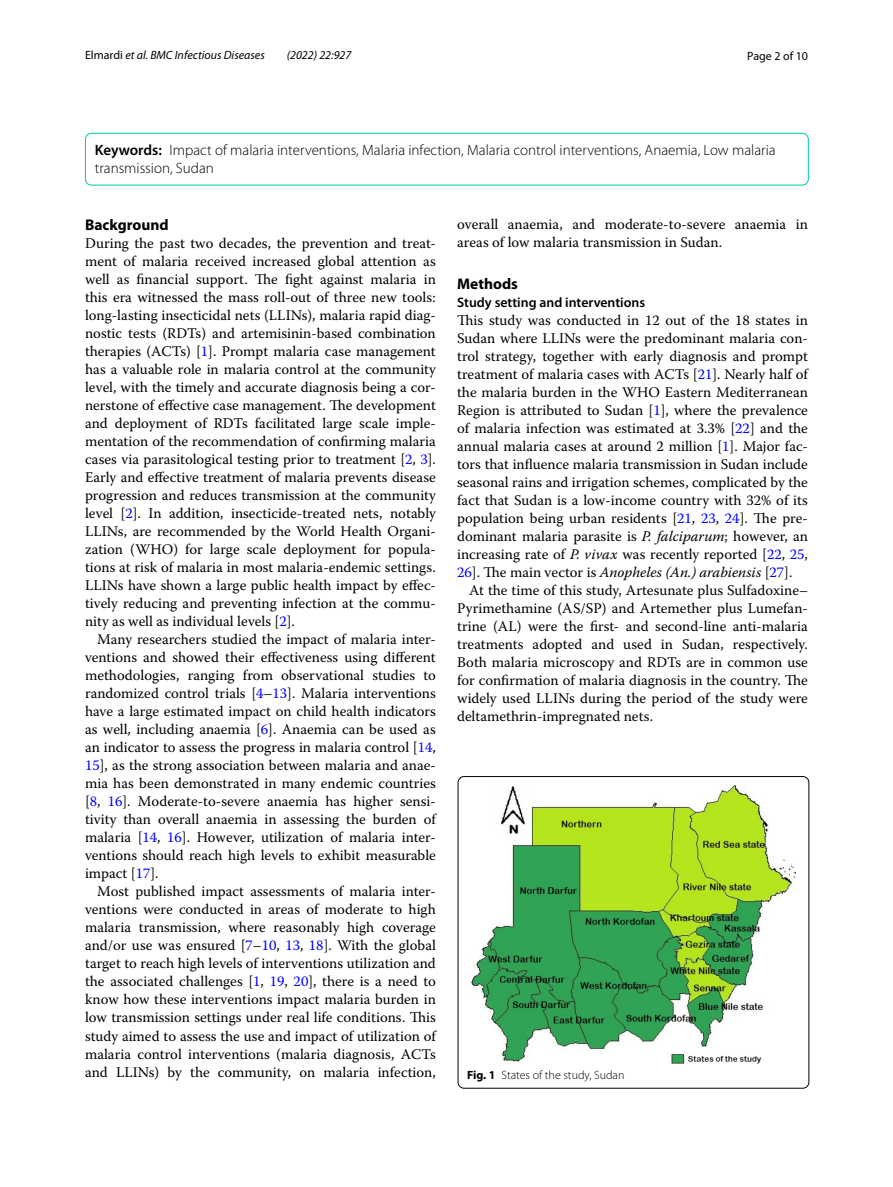
<style>
.page{position:relative;width:893px;height:1187px;background:#fff}
.page>*{position:absolute;margin:0;border:0;box-sizing:border-box;transform-origin:0 0}
.t1{font:700 15.45px "Myriad Pro";color:#000}
.t2{font:300 15px/18px "Myriad Pro";color:#000}
.t3{font:14.7px/18px "Warnock Pro";color:#000;text-align:justify}
.t4{font:600 13.8px "Myriad Pro";color:#000}
.t5{font:italic 12px "Myriad Pro";color:#000}
.t6{font:300 12px "Myriad Pro";color:#000}
.t7{font:12px "Myriad Pro";color:#000}
.s1{font-style:normal}
.s2{font-weight:600}
.s3{color:#00f}
.s4{font-style:italic}
.s5{font-weight:700}
</style>
<div class="page">
<div style="left:85px;top:133px;width:724px;height:52px;border:1px solid #04c9a8;border-radius:6px"></div>
<img style="left:472px;top:785px;width:323px;height:278px">
<div style="left:458px;top:776px;width:351px;height:312px;border:1px solid #000;border-radius:6px"></div>
<p class="t5" style="left:85px;top:48px;width:181px"><span class="s1">Elmardi</span> et al. BMC Infectious Diseases</p>
<p class="t5" style="left:287px;top:48px;width:66px">(2022) 22:927</p>
<p class="t7" style="left:747px;top:48px;width:62px">Page 2 of 10</p>
<p class="t2" style="left:95px;top:142px;width:682px"><span class="s2">Keywords:</span> Impact of malaria interventions, Malaria infection, Malaria control interventions, Anaemia, Low malaria transmission, Sudan</p>
<p class="t1" style="left:85px;top:215px;width:85px">Background</p>
<p class="t3" style="left:85px;top:234px;width:352px">During the past two decades, the prevention and treat&shy;ment of malaria received increased global attention as well as financial support. The fight against malaria in this era witnessed the mass roll-out of three new tools: long-lasting insecticidal nets (LLINs), malaria rapid diag&shy;nostic tests (RDTs) and artemisinin-based combination therapies (ACTs) [<span class="s3">1</span>]. Prompt malaria case management has a valuable role in malaria control at the community level, with the timely and accurate diagnosis being a cor&shy;nerstone of effective case management. The development and deployment of RDTs facilitated large scale imple&shy;mentation of the recommendation of confirming malaria cases via parasitological testing prior to treatment [<span class="s3">2</span>, <span class="s3">3</span>].<br>Early and effective treatment of malaria prevents disease progression and reduces transmission at the community level [<span class="s3">2</span>]. In addition, insecticide-treated nets, notably LLINs, are recommended by the World Health Organi&shy;zation (WHO) for large scale deployment for popula&shy;tions at risk of malaria in most malaria-endemic settings.<br>LLINs have shown a large public health impact by effec&shy;tively reducing and preventing infection at the commu&shy;nity as well as individual levels [<span class="s3">2</span>].</p>
<p class="t3" style="left:85px;top:630px;width:352px;text-indent:12px">Many researchers studied the impact of malaria inter&shy;ventions and showed their effectiveness using different methodologies, ranging from observational studies to randomized control trials [<span class="s3">4</span>–<span class="s3">13</span>]. Malaria interventions have a large estimated impact on child health indicators as well, including anaemia [<span class="s3">6</span>]. Anaemia can be used as an indicator to assess the progress in malaria control [<span class="s3">14</span>, <span class="s3">15</span>], as the strong association between malaria and anae&shy;mia has been demonstrated in many endemic countries [<span class="s3">8</span>, <span class="s3">16</span>]. Moderate-to-severe anaemia has higher sensi&shy;tivity than overall anaemia in assessing the burden of malaria [<span class="s3">14</span>, <span class="s3">16</span>]. However, utilization of malaria inter&shy;ventions should reach high levels to exhibit measurable impact [<span class="s3">17</span>].</p>
<p class="t3" style="left:85px;top:882px;width:352px;text-indent:12px">Most published impact assessments of malaria inter&shy;ventions were conducted in areas of moderate to high malaria transmission, where reasonably high coverage and/or use was ensured [<span class="s3">7</span>–<span class="s3">10</span>, <span class="s3">13</span>, <span class="s3">18</span>]. With the global target to reach high levels of interventions utilization and the associated challenges [<span class="s3">1</span>, <span class="s3">19</span>, <span class="s3">20</span>], there is a need to know how these interventions impact malaria burden in low transmission settings under real life conditions. This study aimed to assess the use and impact of utilization of malaria control interventions (malaria diagnosis, ACTs and LLINs) by the community, on malaria infection,</p>
<p class="t3" style="left:457px;top:215px;width:352px">overall anaemia, and moderate-to-severe anaemia in areas of low malaria transmission in Sudan.</p>
<p class="t1" style="left:457px;top:274px;width:62px">Methods</p>
<p class="t4" style="left:457px;top:293px;width:190px">Study setting and interventions</p>
<p class="t3" style="left:457px;top:311px;width:352px">This study was conducted in 12 out of the 18 states in Sudan where LLINs were the predominant malaria con&shy;trol strategy, together with early diagnosis and prompt treatment of malaria cases with ACTs [<span class="s3">21</span>]. Nearly half of the malaria burden in the WHO Eastern Mediterranean Region is attributed to Sudan [<span class="s3">1</span>], where the prevalence of malaria infection was estimated at 3.3% [<span class="s3">22</span>] and the annual malaria cases at around 2 million [<span class="s3">1</span>]. Major fac&shy;tors that influence malaria transmission in Sudan include seasonal rains and irrigation schemes, complicated by the fact that Sudan is a low-income country with 32% of its population being urban residents [<span class="s3">21</span>, <span class="s3">23</span>, <span class="s3">24</span>]. The pre&shy;dominant malaria parasite is <span class="s4">P. falciparum</span>; however, an increasing rate of <span class="s4">P. vivax</span> was recently reported [<span class="s3">22</span>, <span class="s3">25</span>, <span class="s3">26</span>]. The main vector is <span class="s4">Anopheles (An.) arabiensis</span> [<span class="s3">27</span>].</p>
<p class="t3" style="left:457px;top:581px;width:352px;text-indent:12px">At the time of this study, Artesunate plus Sulfadoxine– Pyrimethamine (AS/SP) and Artemether plus Lumefan&shy;trine (AL) were the first- and second-line anti-malaria treatments adopted and used in Sudan, respectively.<br>Both malaria microscopy and RDTs are in common use for confirmation of malaria diagnosis in the country. The widely used LLINs during the period of the study were deltamethrin-impregnated nets.</p>
<p class="t6" style="left:467px;top:1068px;width:159px"><span class="s5">Fig. 1</span> States of the study, Sudan</p>
</div>
